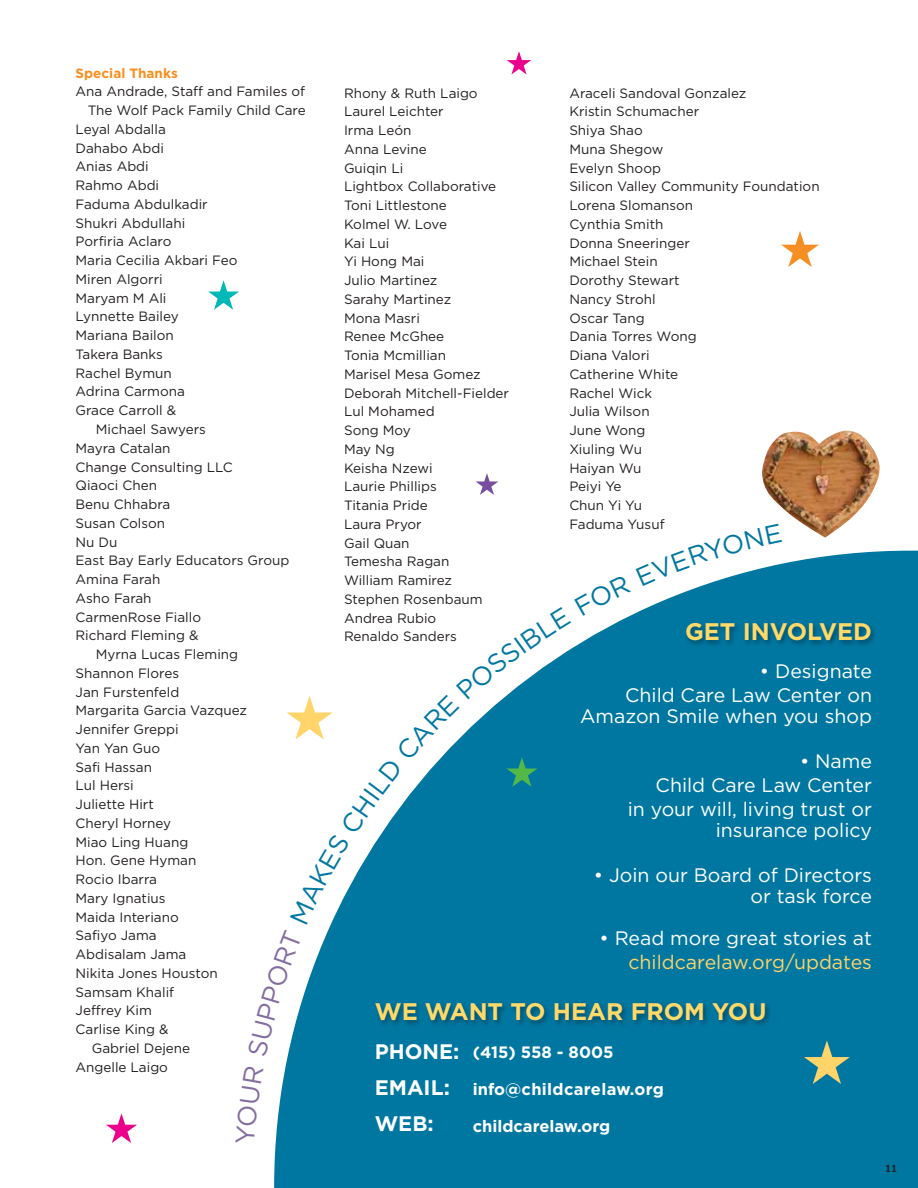
<style>
.page{position:relative;width:918px;height:1188px;background:#fff}
.page>*{position:absolute;margin:0;border:0;box-sizing:border-box;transform-origin:0 0}
.t1{font:700 24px "Gotham";color:#ffd969}
.t2{font:700 21px/36px "Gotham";color:#fff}
.t3{font:19.5px/24px "Gotham";color:#fff;text-align:right}
.t4{font:19.5px "Gotham";color:#ffd468}
.t5{font:700 16.5px "Gotham";color:#fff}
.t6{font:700 16.5px "Gotham";letter-spacing:.02em;color:#fff}
.t7{font:13.5px/18.8px "Gotham";color:#231f20}
.t8{font:700 13.5px "Gotham";color:#f68f1e}
.t9{font:12px "Clarendon";color:#231f20}
</style>
<div class="page">
<div style="left:274px;top:551px;width:644px;height:637px;background:#0077a1"></div>
<img style="left:782px;top:615px;width:99px;height:38px">
<svg style="left:106px;top:1113px;width:31px;height:30px"></svg>
<svg style="left:507px;top:51px;width:24px;height:24px"></svg>
<svg style="left:781px;top:231px;width:38px;height:36px"></svg>
<svg style="left:804px;top:1040px;width:46px;height:44px"></svg>
<svg style="left:208px;top:280px;width:31px;height:30px"></svg>
<svg style="left:476px;top:473px;width:22px;height:22px"></svg>
<img style="left:762px;top:431px;width:118px;height:107px">
<svg style="left:274px;top:524px;width:508px;height:533px"></svg>
<p class="t8" style="left:76px;top:65px;width:104px">Special Thanks</p>
<p class="t7" style="left:76px;top:82px;width:231px">Ana Andrade, Staff and Familes of</p>
<p class="t7" style="left:88px;top:101px;width:220px">The Wolf Pack Family Child Care</p>
<p class="t7" style="left:76px;top:120px;width:92px">Leyal Abdalla</p>
<p class="t7" style="left:76px;top:138px;width:90px">Dahabo Abdi</p>
<p class="t7" style="left:76px;top:157px;width:75px">Anias Abdi</p>
<p class="t7" style="left:76px;top:176px;width:85px">Rahmo Abdi</p>
<p class="t7" style="left:76px;top:195px;width:134px">Faduma Abdulkadir</p>
<p class="t7" style="left:76px;top:213px;width:111px">Shukri Abdullahi</p>
<p class="t7" style="left:76px;top:232px;width:97px">Porfiria Aclaro</p>
<p class="t7" style="left:76px;top:251px;width:164px">Maria Cecilia Akbari Feo</p>
<p class="t7" style="left:76px;top:270px;width:89px">Miren Algorri</p>
<p class="t7" style="left:76px;top:288px;width:92px">Maryam M Ali</p>
<p class="t7" style="left:76px;top:307px;width:105px">Lynnette Bailey</p>
<p class="t7" style="left:76px;top:326px;width:100px">Mariana Bailon</p>
<p class="t7" style="left:76px;top:345px;width:89px">Takera Banks</p>
<p class="t7" style="left:76px;top:363px;width:98px">Rachel Bymun</p>
<p class="t7" style="left:76px;top:382px;width:111px">Adrina Carmona</p>
<p class="t7" style="left:76px;top:401px;width:102px">Grace Carroll &amp;</p>
<p class="t7" style="left:96px;top:420px;width:112px">Michael Sawyers</p>
<p class="t7" style="left:76px;top:438px;width:96px">Mayra Catalan</p>
<p class="t7" style="left:76px;top:457px;width:159px">Change Consulting LLC</p>
<p class="t7" style="left:76px;top:476px;width:83px">Qiaoci Chen</p>
<p class="t7" style="left:76px;top:495px;width:96px">Benu Chhabra</p>
<p class="t7" style="left:76px;top:513px;width:91px">Susan Colson</p>
<p class="t7" style="left:76px;top:532px;width:43px">Nu Du</p>
<p class="t7" style="left:76px;top:551px;width:215px">East Bay Early Educators Group</p>
<p class="t7" style="left:76px;top:570px;width:86px">Amina Farah</p>
<p class="t7" style="left:76px;top:588px;width:78px">Asho Farah</p>
<p class="t7" style="left:76px;top:607px;width:127px">CarmenRose Fiallo</p>
<p class="t7" style="left:76px;top:626px;width:124px">Richard Fleming &amp;</p>
<p class="t7" style="left:96px;top:645px;width:144px">Myrna Lucas Fleming</p>
<p class="t7" style="left:76px;top:663px;width:105px">Shannon Flores</p>
<p class="t7" style="left:76px;top:682px;width:105px">Jan Furstenfeld</p>
<p class="t7" style="left:76px;top:701px;width:173px">Margarita Garcia Vazquez</p>
<p class="t7" style="left:76px;top:720px;width:105px">Jennifer Greppi</p>
<p class="t7" style="left:76px;top:738px;width:86px">Yan Yan Guo</p>
<p class="t7" style="left:76px;top:757px;width:78px">Safi Hassan</p>
<p class="t7" style="left:76px;top:776px;width:60px">Lul Hersi</p>
<p class="t7" style="left:76px;top:795px;width:80px">Juliette Hirt</p>
<p class="t7" style="left:76px;top:813px;width:97px">Cheryl Horney</p>
<p class="t7" style="left:76px;top:832px;width:114px">Miao Ling Huang</p>
<p class="t7" style="left:76px;top:851px;width:122px">Hon. Gene Hyman</p>
<p class="t7" style="left:76px;top:870px;width:83px">Rocio Ibarra</p>
<p class="t7" style="left:76px;top:888px;width:92px">Mary Ignatius</p>
<p class="t7" style="left:76px;top:907px;width:105px">Maida Interiano</p>
<p class="t7" style="left:76px;top:926px;width:83px">Safiyo Jama</p>
<p class="t7" style="left:76px;top:945px;width:112px">Abdisalam Jama</p>
<p class="t7" style="left:76px;top:963px;width:144px">Nikita Jones Houston</p>
<p class="t7" style="left:76px;top:982px;width:100px">Samsam Khalif</p>
<p class="t7" style="left:76px;top:1001px;width:78px">Jeffrey Kim</p>
<p class="t7" style="left:76px;top:1020px;width:95px">Carlise King &amp;</p>
<p class="t7" style="left:92px;top:1038px;width:100px">Gabriel Dejene</p>
<p class="t7" style="left:76px;top:1057px;width:94px">Angelle Laigo</p>
<p class="t7" style="left:344px;top:83px;width:167px">Rhony &amp; Ruth Laigo<br>Laurel Leichter<br>Irma León<br>Anna Levine<br>Guiqin Li<br>Lightbox Collaborative<br>Toni Littlestone<br>Kolmel W. Love<br>Kai Lui<br>Yi Hong Mai<br>Julio Martinez<br>Sarahy Martinez<br>Mona Masri<br>Renee McGhee<br>Tonia Mcmillian<br>Marisel Mesa Gomez<br>Deborah Mitchell-Fielder<br>Lul Mohamed<br>Song Moy<br>May Ng<br>Keisha Nzewi<br>Laurie Phillips<br>Titania Pride<br>Laura Pryor<br>Gail Quan<br>Temesha Ragan<br>William Ramirez<br>Stephen Rosenbaum<br>Andrea Rubio<br>Renaldo Sanders</p>
<p class="t7" style="left:569px;top:83px;width:252px">Araceli Sandoval Gonzalez<br>Kristin Schumacher<br>Shiya Shao<br>Muna Shegow<br>Evelyn Shoop<br>Silicon Valley Community Foundation<br>Lorena Slomanson<br>Cynthia Smith<br>Donna Sneeringer<br>Michael Stein<br>Dorothy Stewart<br>Nancy Strohl<br>Oscar Tang<br>Dania Torres Wong<br>Diana Valori<br>Catherine White<br>Rachel Wick<br>Julia Wilson<br>June Wong<br>Xiuling Wu<br>Haiyan Wu<br>Peiyi Ye<br>Chun Yi Yu<br>Faduma Yusuf</p>
<h1 class="t1" style="left:685px;top:618px;width:188px">GET INVOLVED</h1>
<h3 class="t3" style="left:625px;top:659px;width:248px">• Designate<br>Child Care Law Center on</h3>
<h3 class="t3" style="left:580px;top:704px;width:293px">Amazon Smile when you shop</h3>
<h3 class="t3" style="left:628px;top:749px;width:246px">• Name<br>Child Care Law Center<br>in your will, living trust or</h3>
<h3 class="t3" style="left:716px;top:818px;width:158px">insurance policy</h3>
<h3 class="t3" style="left:594px;top:864px;width:280px;line-height:21px">• Join our Board of Directors or task force</h3>
<h3 class="t3" style="left:600px;top:926px;width:274px">• Read more great stories at</h3>
<h3 class="t4" style="left:628px;top:951px;width:245px">childcarelaw.org/updates</h3>
<h1 class="t1" style="left:375px;top:998px;width:393px">WE WANT TO HEAR FROM YOU</h1>
<h2 class="t2" style="left:375px;top:1033px;width:86px">PHONE:<br>EMAIL:<br>WEB:</h2>
<p class="t5" style="left:473px;top:1042px;width:142px">(415) 558 - 8005</p>
<p class="t6" style="left:473px;top:1079px;width:193px">info@childcarelaw.org</p>
<p class="t5" style="left:473px;top:1116px;width:139px">childcarelaw.org</p>
<p class="t9" style="left:884px;top:1161px;width:15px">11</p>
</div>
